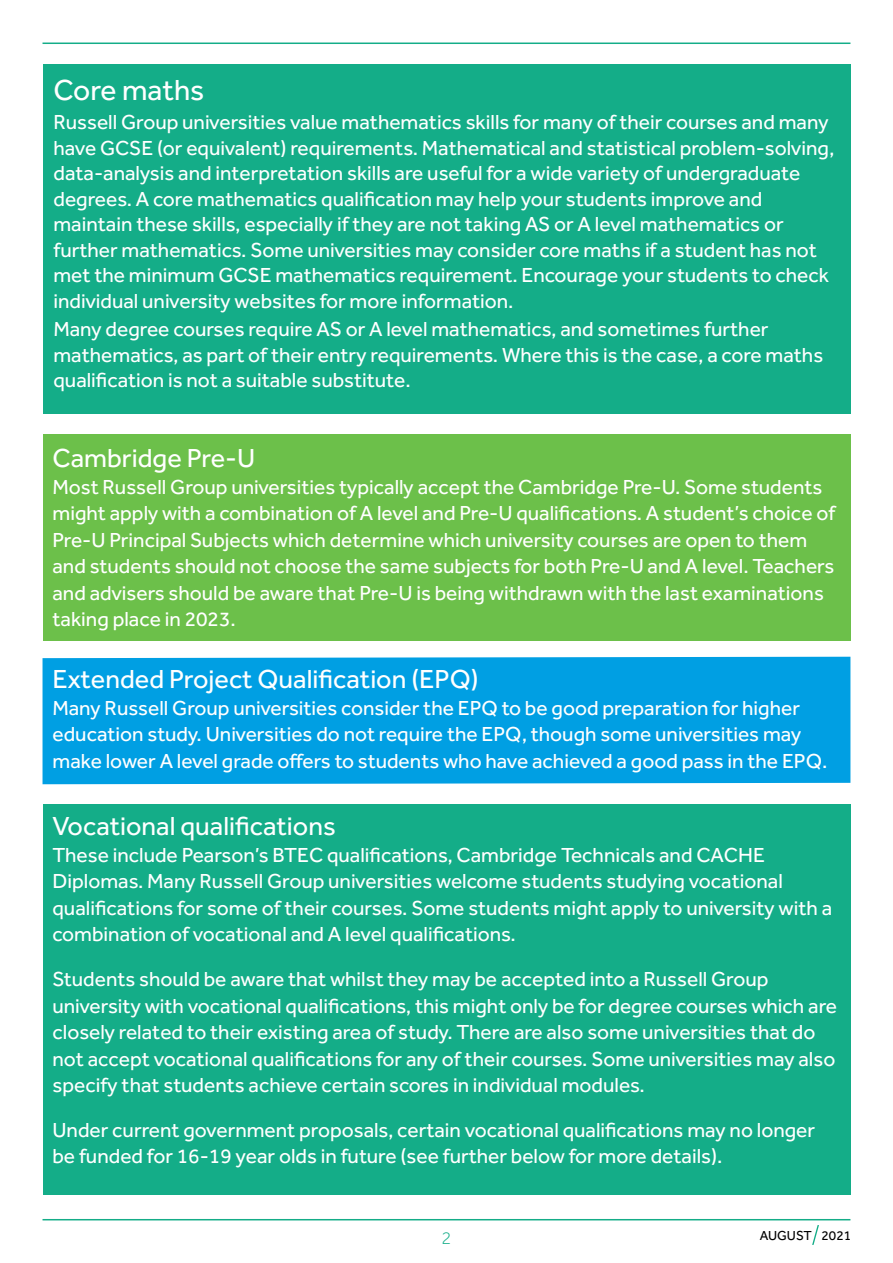
<style>
.page{position:relative;width:893px;height:1263px;background:#fff}
.page>*{position:absolute;margin:0;border:0;box-sizing:border-box;transform-origin:0 0}
.t1{font:30px "Effra";color:#fff}
.t2{font:27px "Effra";color:#fff}
.t3{font:21px/26.5px "Effra";color:#fff}
.t4{font:300 18px "Effra";color:#14ad88}
.t5{font:13.5px "Effra";color:#000}
</style>
<div class="page">
<hr style="left:43px;top:43px;width:807px;height:1px;background:#14ad88">
<hr style="left:43px;top:1219px;width:807px;height:1px;background:#14ad88">
<div style="left:43px;top:64px;width:807px;height:349px;background:#14ad88"></div>
<div style="left:43px;top:434px;width:807px;height:206px;background:#6cc04a"></div>
<div style="left:43px;top:657px;width:807px;height:127px;background:#009fe3"></div>
<svg style="left:812px;top:1225px;width:7px;height:20px"></svg>
<div style="left:43px;top:804px;width:807px;height:391px;background:#14ad88"></div>
<h1 class="t1" style="left:53px;top:80px;width:152px">Core maths</h1>
<p class="t3" style="left:53px;top:112px;width:782px;line-height:25.5px">Russell Group universities value mathematics skills for many of their courses and many have GCSE (or equivalent) requirements. Mathematical and statistical problem-solving, data-analysis and interpretation skills are useful for a wide variety of undergraduate degrees. A core mathematics qualification may help your students improve and maintain these skills, especially if they are not taking AS or A level mathematics or further mathematics. Some universities may consider core maths if a student has not met the minimum GCSE mathematics requirement. Encourage your students to check individual university websites for more information.</p>
<p class="t3" style="left:53px;top:319px;width:771px;line-height:25.5px">Many degree courses require AS or A level mathematics, and sometimes further mathematics, as part of their entry requirements. Where this is the case, a core maths qualification is not a suitable substitute.</p>
<p class="t2" style="left:52px;top:449px;width:204px">Cambridge Pre-U</p>
<p class="t3" style="left:52px;top:475px;width:784px">Most Russell Group universities typically accept the Cambridge Pre-U. Some students might apply with a combination of A level and Pre-U qualifications. A student’s choice of Pre-U Principal Subjects which determine which university courses are open to them and students should not choose the same subjects for both Pre-U and A level. Teachers and advisers should be aware that Pre-U is being withdrawn with the last examinations taking place in 2023.</p>
<p class="t2" style="left:52px;top:670px;width:428px">Extended Project Qualification (EPQ)</p>
<p class="t3" style="left:52px;top:696px;width:776px">Many Russell Group universities consider the EPQ to be good preparation for higher education study. Universities do not require the EPQ, though some universities may make lower A level grade offers to students who have achieved a good pass in the EPQ.</p>
<p class="t2" style="left:52px;top:817px;width:285px">Vocational qualifications</p>
<p class="t3" style="left:52px;top:843px;width:781px">These include Pearson’s BTEC qualifications, Cambridge Technicals and CACHE Diplomas. Many Russell Group universities welcome students studying vocational qualifications for some of their courses. Some students might apply to university with a combination of vocational and A level qualifications.</p>
<p class="t3" style="left:52px;top:968px;width:786px">Students should be aware that whilst they may be accepted into a Russell Group university with vocational qualifications, this might only be for degree courses which are closely related to their existing area of study. There are also some universities that do not accept vocational qualifications for any of their courses. Some universities may also specify that students achieve certain scores in individual modules.</p>
<p class="t3" style="left:52px;top:1119px;width:764px">Under current government proposals, certain vocational qualifications may no longer be funded for 16-19 year olds in future (see further below for more details).</p>
<p class="t4" style="left:442px;top:1232px;width:11px">2</p>
<p class="t5" style="left:760px;top:1231px;width:93px">AUGUST 2021</p>
</div>
